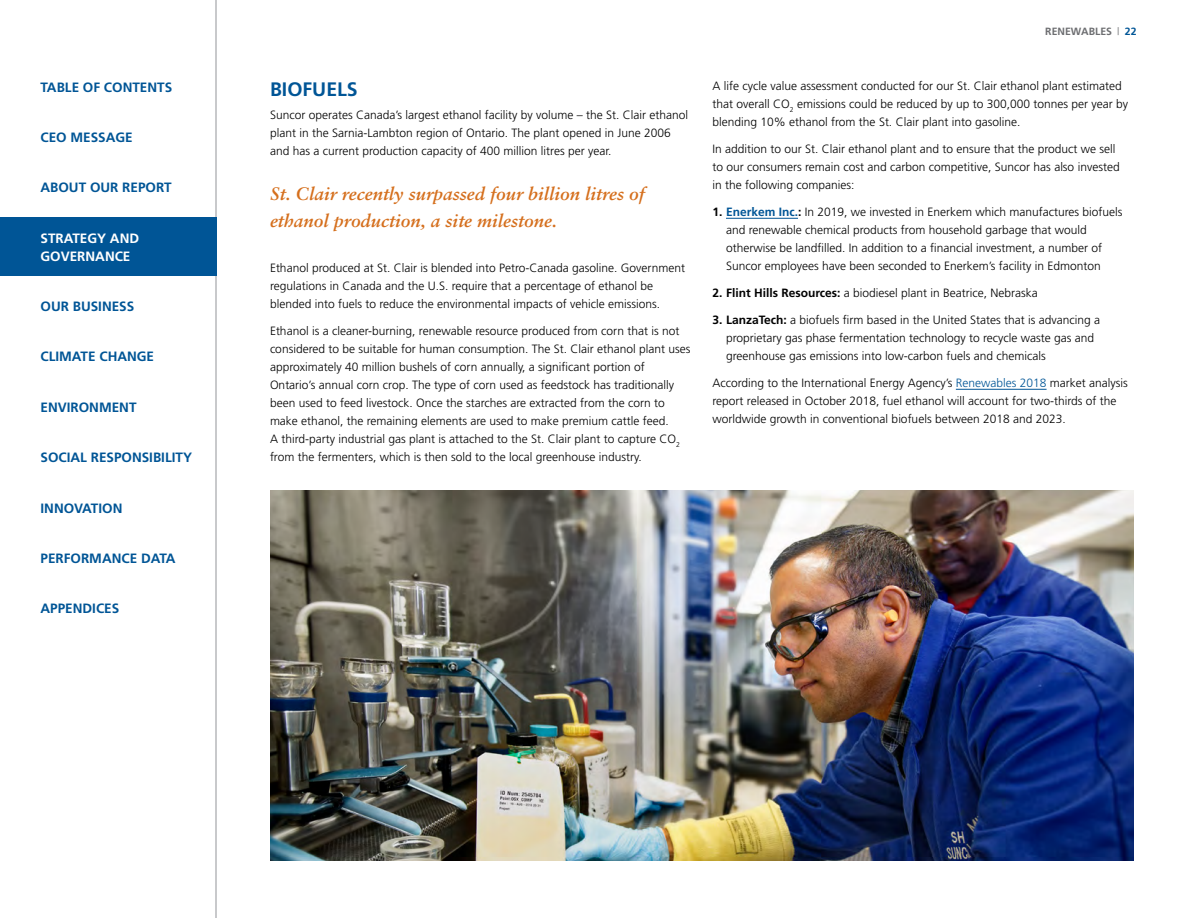
<style>
.page{position:relative;width:1188px;height:918px;background:#fff}
.page>*{position:absolute;margin:0;border:0;box-sizing:border-box;transform-origin:0 0}
.t1{font:700 19.5px "Frutiger";color:#005596}
.t2{font:italic 700 18px/27px "Sabon";color:#d56f1d}
.t3{font:700 13.5px "Frutiger";color:#005596}
.t4{font:700 13.5px/18px "Frutiger";color:#fff}
.t5{font:300 12px/18px "Frutiger";color:#000}
.t6{font:700 10.5px "Frutiger";color:#6d6e71}
.s1{font-weight:300}
.s2{color:#005596}
.s3{font-weight:700}
.s4{font-weight:700;color:#005596}
</style>
<div class="page">
<hr style="left:216px;top:0;width:1px;height:918px;background:#939598">
<hr style="left:726px;top:218px;width:72px;height:1px;background:#005596">
<hr style="left:956px;top:389px;width:91px;height:1px;background:#005596">
<div style="left:0;top:218px;width:216px;height:58px;background:#005596"></div>
<img style="left:270px;top:490px;width:864px;height:370px">
<p class="t3" style="left:40px;top:79px;width:133px">TABLE OF CONTENTS</p>
<p class="t3" style="left:40px;top:129px;width:94px">CEO MESSAGE</p>
<p class="t3" style="left:40px;top:180px;width:133px">ABOUT OUR REPORT</p>
<p class="t4" style="left:40px;top:229px;width:100px">STRATEGY AND<br>GOVERNANCE</p>
<p class="t3" style="left:40px;top:298px;width:95px">OUR BUSINESS</p>
<p class="t3" style="left:40px;top:349px;width:115px">CLIMATE CHANGE</p>
<p class="t3" style="left:40px;top:399px;width:98px">ENVIRONMENT</p>
<p class="t3" style="left:40px;top:450px;width:153px">SOCIAL RESPONSIBILITY</p>
<p class="t3" style="left:40px;top:500px;width:83px">INNOVATION</p>
<p class="t3" style="left:40px;top:550px;width:137px">PERFORMANCE DATA</p>
<p class="t3" style="left:40px;top:601px;width:80px">APPENDICES</p>
<h3 class="t1" style="left:270px;top:78px;width:89px">BIOFUELS</h3>
<p class="t5" style="left:270px;top:106px;width:420px">Suncor operates Canada’s largest ethanol facility by volume – the St. Clair ethanol plant in the Sarnia-Lambton region of Ontario. The plant opened in June 2006 and has a current production capacity of 400 million litres per year.</p>
<h4 class="t2" style="left:270px;top:180px;width:379px">St. Clair recently surpassed four billion litres of ethanol production, a site milestone.</h4>
<p class="t5" style="left:270px;top:259px;width:417px">Ethanol produced at St. Clair is blended into Petro-Canada gasoline. Government regulations in Canada and the U.S. require that a percentage of ethanol be blended into fuels to reduce the environmental impacts of vehicle emissions.</p>
<p class="t5" style="left:270px;top:322px;width:422px">Ethanol is a cleaner-burning, renewable resource produced from corn that is not considered to be suitable for human consumption. The St. Clair ethanol plant uses approximately 40 million bushels of corn annually, a signifcant portion of Ontario’s annual corn crop. The type of corn used as feedstock has traditionally been used to feed livestock. Once the starches are extracted from the corn to make ethanol, the remaining elements are used to make premium cattle feed.<br>A third-party industrial gas plant is attached to the St. Clair plant to capture CO<sub>2 </sub>from the fermenters, which is then sold to the local greenhouse industry.</p>
<p class="t6" style="left:1045px;top:25px;width:93px">RENEWABLES <span class="s1">|</span> <span class="s2">22</span></p>
<p class="t5" style="left:713px;top:77px;width:417px">A life cycle value assessment conducted for our St. Clair ethanol plant estimated that overall CO<sub>2</sub> emissions could be reduced by up to 300,000 tonnes per year by blending 10% ethanol from the St. Clair plant into gasoline.</p>
<p class="t5" style="left:713px;top:140px;width:409px">In addition to our St. Clair ethanol plant and to ensure that the product we sell to our consumers remain cost and carbon competitive, Suncor has also invested in the following companies:</p>
<p class="t5" style="left:726px;top:203px;width:398px;text-indent:-14px"><span class="s3">1.</span> <span class="s4">Enerkem Inc.</span><span class="s3">:</span> In 2019, we invested in Enerkem which manufactures biofuels and renewable chemical products from household garbage that would otherwise be landflled. In addition to a fnancial investment, a number of Suncor employees have been seconded to Enerkem’s facility in Edmonton</p>
<p class="t5" style="left:713px;top:284px;width:327px"><span class="s3">2. Flint Hills Resources:</span> a biodiesel plant in Beatrice, Nebraska</p>
<p class="t5" style="left:726px;top:311px;width:376px;text-indent:-14px"><span class="s3">3. LanzaTech:</span> a biofuels frm based in the United States that is advancing a proprietary gas phase fermentation technology to recycle waste gas and greenhouse gas emissions into low-carbon fuels and chemicals</p>
<p class="t5" style="left:713px;top:374px;width:417px">According to the International Energy Agency’s <span class="s2">Renewables 2018</span> market analysis report released in October 2018, fuel ethanol will account for two-thirds of the worldwide growth in conventional biofuels between 2018 and 2023.</p>
</div>
